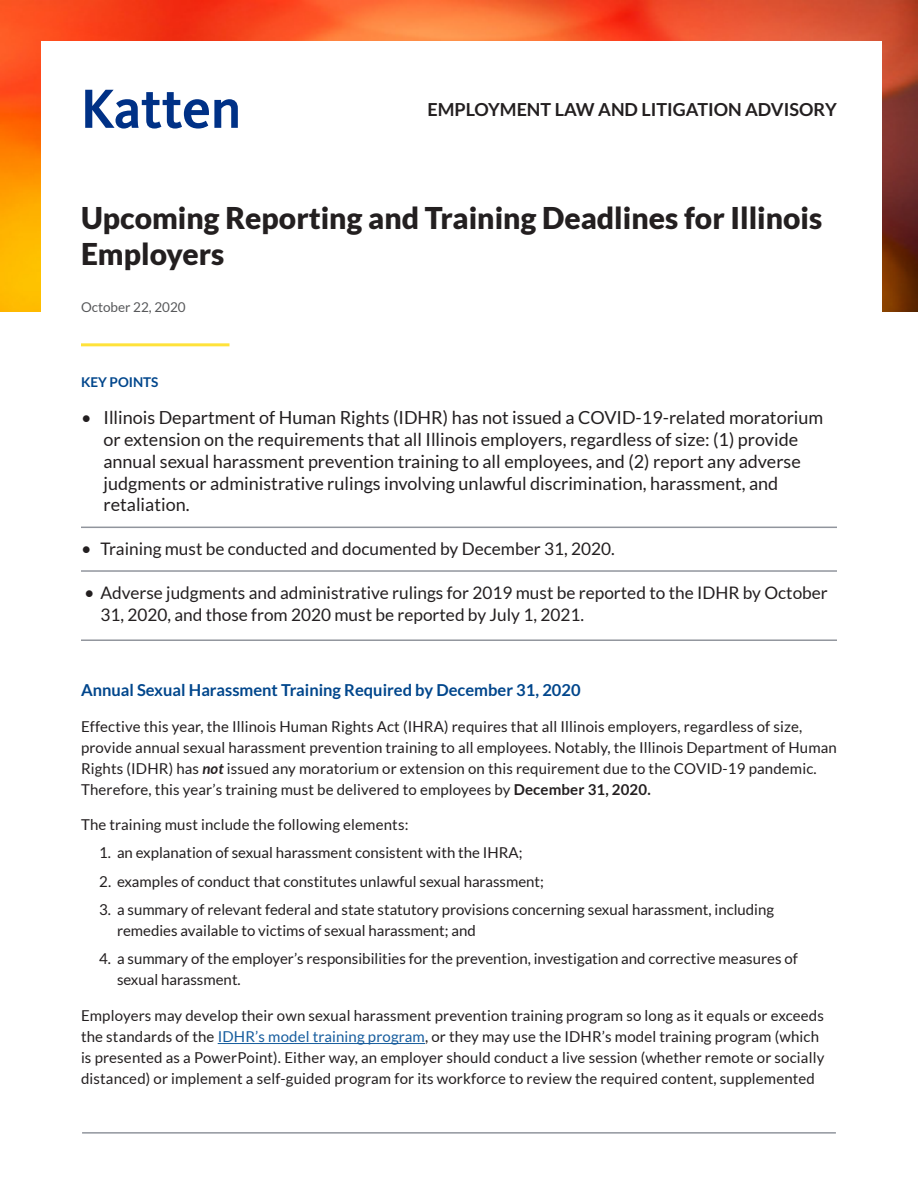
<style>
.page{position:relative;width:918px;height:1188px;background:#fff}
.page>*{position:absolute;margin:0;border:0;box-sizing:border-box;transform-origin:0 0}
.t1{font:900 30px/36px "Lato";color:#231f20}
.t2{font:18px/21.8px "Lato";color:#231f20}
.t3{font:700 18px "Lato";color:#231f20}
.t4{font:17.25px/21.8px "Lato";color:#231f20}
.SubHeads{font:700 16.5px "Lato";color:#01468c}
.t5{font:15px/21px "Lato";letter-spacing:.01em;color:#231f20}
.Alpha{font:13.5px "Lato";color:#57585a}
.t6{font:700 13.5px "Lato";color:#01468c}
.s1{font-size:18px}
.s2{font-weight:700;font-style:italic}
.s3{font-weight:700}
.s4{color:#175d9e}
</style>
<div class="page">
<img style="left:0;top:0;width:918px;height:311px">
<div style="left:41px;top:41px;width:841px;height:328px;background:#fff"></div>
<svg style="left:85px;top:90px;width:153px;height:39px"></svg>
<hr style="left:82px;top:1132px;width:754px;height:2px;background:#91959d">
<hr style="left:81px;top:343px;width:149px;height:3px;background:#ffe23a">
<hr style="left:81px;top:527px;width:756px;height:1px;background:#91959d">
<hr style="left:81px;top:570px;width:756px;height:2px;background:#91959d">
<hr style="left:81px;top:639px;width:756px;height:2px;background:#91959d">
<hr style="left:218px;top:1043px;width:207px;height:1px;background:#175d9e">
<p class="t3" style="left:428px;top:99px;width:411px">EMPLOYMENT LAW AND LITIGATION ADVISORY</p>
<p class="t1" style="left:81px;top:200px;width:743px">Upcoming Reporting and Training Deadlines for Illinois<br>Employers</p>
<p class="Alpha" style="left:81px;top:299px;width:106px">October 22, 2020</p>
<p class="t6" style="left:81px;top:374px;width:79px">KEY POINTS</p>
<p class="t2" style="left:104px;top:407px;width:721px;text-indent:-22px">• Illinois Department of Human Rights (IDHR) has not issued a COVID-19-related moratorium or extension on the requirements that all Illinois employers, regardless of size: (1) provide annual sexual harassment prevention training to all employees, and (2) report any adverse judgments or administrative rulings involving unlawful discrimination, harassment, and retaliation.</p>
<p class="t4" style="left:81px;top:538px;width:535px"><span class="s1">•</span> Training must be conducted and documented by December 31, 2020.</p>
<p class="t4" style="left:100px;top:582px;width:729px;text-indent:-16px"><span class="s1">•</span> Adverse judgments and administrative rulings for 2019 must be reported to the IDHR by October<br>31, 2020, and those from 2020 must be reported by July 1, 2021.</p>
<p class="SubHeads" style="left:81px;top:680px;width:501px">Annual Sexual Harassment Training Required by December 31, 2020</p>
<p class="t5" style="left:81px;top:716px;width:757px">Effective this year, the Illinois Human Rights Act (IHRA) requires that all Illinois employers, regardless of size, provide annual sexual harassment prevention training to all employees. Notably, the Illinois Department of Human Rights (IDHR) has <span class="s2">not</span> issued any moratorium or extension on this requirement due to the COVID-19 pandemic.<br>Therefore, this year’s training must be delivered to employees by <span class="s3">December 31, 2020.</span></p>
<p class="t5" style="left:81px;top:814px;width:329px">The training must include the following elements:</p>
<p class="t5" style="left:99px;top:842px;width:425px">1. an explanation of sexual harassment consistent with the IHRA;</p>
<p class="t5" style="left:99px;top:871px;width:446px">2. examples of conduct that constitutes unlawful sexual harassment;</p>
<p class="t5" style="left:117px;top:899px;width:659px;text-indent:-18px">3. a summary of relevant federal and state statutory provisions concerning sexual harassment, including remedies available to victims of sexual harassment; and</p>
<p class="t5" style="left:117px;top:948px;width:682px;text-indent:-18px">4. a summary of the employer’s responsibilities for the prevention, investigation and corrective measures of sexual harassment.</p>
<p class="t5" style="left:81px;top:1005px;width:745px">Employers may develop their own sexual harassment prevention training program so long as it equals or exceeds the standards of the <span class="s4">IDHR’s model training program</span>, or they may use the IDHR’s model training program (which is presented as a PowerPoint). Either way, an employer should conduct a live session (whether remote or socially distanced) or implement a self-guided program for its workforce to review the required content, supplemented</p>
</div>
